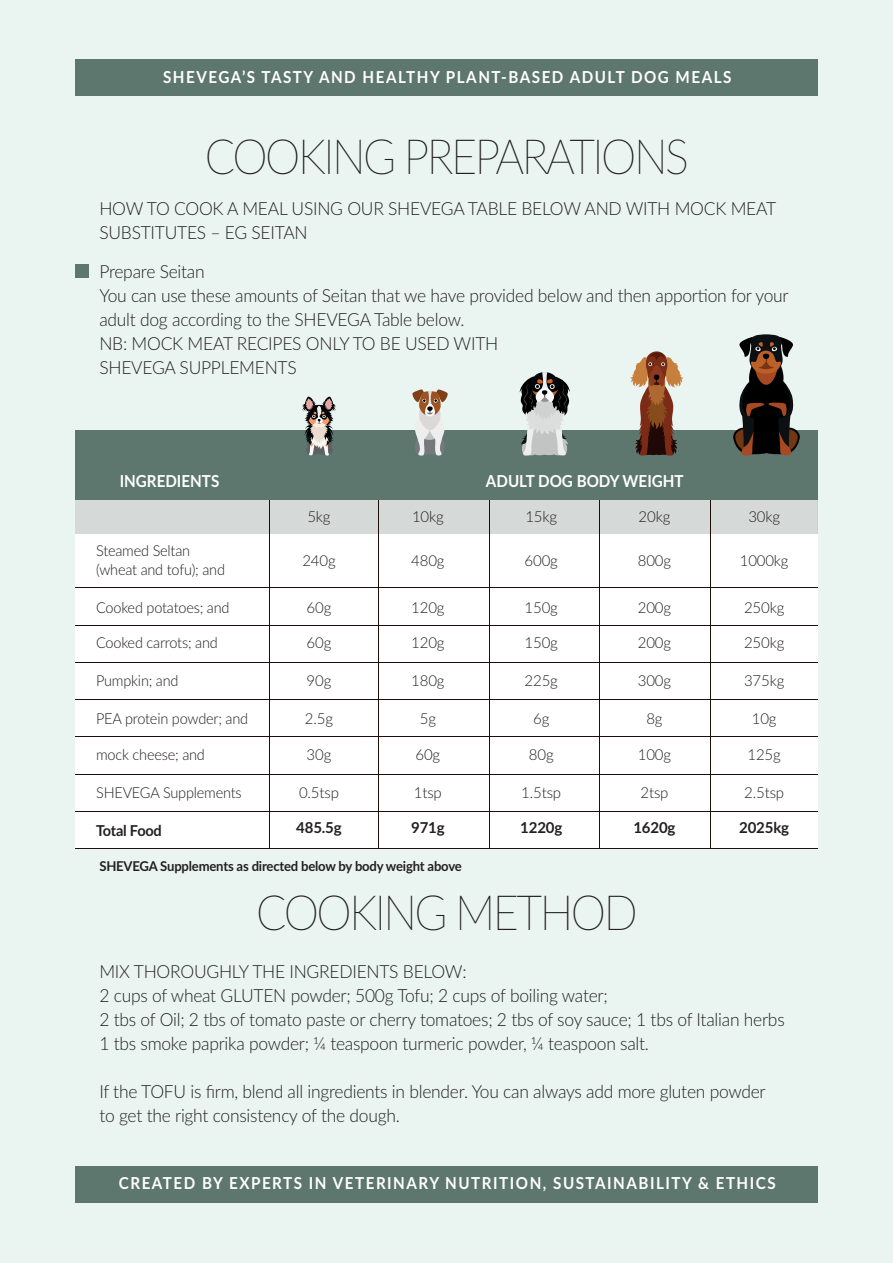
<style>
.page{position:relative;width:893px;height:1263px;background:#eaf5f1}
.page>*{position:absolute;margin:0;border:0;box-sizing:border-box;transform-origin:0 0}
.t1{font:100 48.6px "Lato";letter-spacing:-.055em;color:#231f20;scale:.92 1}
.t2{font:300 18px/24px "Lato";letter-spacing:-.015em;color:#231f20}
.t3{font:700 16.5px "Lato";letter-spacing:.1em;color:#fff;scale:.92 1}
.t4{font:700 16.5px "Lato";color:#fff;scale:.92 1}
.t5{font:300 15px/19.5px "Lato";letter-spacing:-.01em;color:#231f20}
.t6{font:700 15px "Lato";letter-spacing:-.01em;color:#231f20}
.t7{font:700 13.5px "Lato";letter-spacing:-.015em;color:#231f20}
</style>
<div class="page">
<div style="left:75px;top:1166px;width:742px;height:37px;background:#5d776e"></div>
<div style="left:75px;top:59px;width:742px;height:37px;background:#5d776e"></div>
<div style="left:75px;top:464px;width:742px;height:384px;background:#fff"></div>
<div style="left:75px;top:264px;width:14px;height:14px;background:#5d776e"></div>
<div style="left:75px;top:430px;width:743px;height:70px;background:#5d776e"></div>
<hr style="left:817px;top:500px;width:1px;height:34px;background:#c6d4cf">
<div style="left:75px;top:500px;width:742px;height:34px;background:#d5d9d7"></div>
<hr style="left:75px;top:587px;width:743px;height:1px;background:#1f0d08">
<hr style="left:75px;top:625px;width:743px;height:1px;background:#1f0d08">
<hr style="left:75px;top:662px;width:743px;height:1px;background:#1f0d08">
<hr style="left:75px;top:699px;width:743px;height:1px;background:#1f0d08">
<hr style="left:75px;top:736px;width:743px;height:1px;background:#1f0d08">
<hr style="left:75px;top:774px;width:743px;height:1px;background:#1f0d08">
<hr style="left:75px;top:811px;width:743px;height:1px;background:#1f0d08">
<hr style="left:75px;top:848px;width:743px;height:1px;background:#1f0d08">
<hr style="left:269px;top:500px;width:1px;height:348px;background:#1f0d08">
<hr style="left:379px;top:500px;width:1px;height:348px;background:#1f0d08">
<hr style="left:490px;top:500px;width:1px;height:348px;background:#1f0d08">
<hr style="left:600px;top:500px;width:1px;height:348px;background:#1f0d08">
<hr style="left:710px;top:500px;width:1px;height:348px;background:#1f0d08">
<svg style="left:412px;top:389px;width:36px;height:67px"></svg>
<svg style="left:733px;top:334px;width:67px;height:122px"></svg>
<svg style="left:519px;top:372px;width:51px;height:84px"></svg>
<svg style="left:630px;top:351px;width:53px;height:105px"></svg>
<svg style="left:302px;top:396px;width:34px;height:60px"></svg>
<p class="t3" style="left:163px;top:71px;width:619px">SHEVEGA’S TASTY AND HEALTHY PLANT-BASED ADULT DOG MEALS</p>
<h1 class="t1" style="left:205px;top:128px;width:528px">COOKING PREPARATIONS</h1>
<p class="t2" style="left:99px;top:198px;width:678px">HOW TO COOK A MEAL USING OUR SHEVEGA TABLE BELOW AND WITH MOCK MEAT<br>SUBSTITUTES – EG SEITAN</p>
<p class="t2" style="left:99px;top:261px;width:691px">Prepare Seitan<br>You can use these amounts of Seitan that we have provided below and then appor-on for your adult dog according to the SHEVEGA Table below.<br>NB: MOCK MEAT RECIPES ONLY TO BE USED WITH<br>SHEVEGA SUPPLEMENTS</p>
<p class="t4" style="left:120px;top:475px;width:110px">INGREDIENTS</p>
<p class="t4" style="left:486px;top:475px;width:216px">ADULT DOG BODY WEIGHT</p>
<p class="t5" style="left:96px;top:542px;width:130px">Steamed Seltan (wheat and tofu); and</p>
<p class="t5" style="left:96px;top:599px;width:135px">Cooked potatoes; and</p>
<p class="t5" style="left:96px;top:635px;width:123px">Cooked carrots; and</p>
<p class="t5" style="left:96px;top:672px;width:84px">Pumpkin; and</p>
<p class="t5" style="left:96px;top:710px;width:154px">PEA protein powder; and</p>
<p class="t5" style="left:96px;top:746px;width:110px">mock cheese; and</p>
<p class="t5" style="left:96px;top:784px;width:147px">SHEVEGA Supplements</p>
<p class="t6" style="left:96px;top:825px;width:67px">Total Food</p>
<p class="t5" style="left:307px;top:508px;width:25px">5kg</p>
<p class="t5" style="left:302px;top:552px;width:35px">240g</p>
<p class="t5" style="left:307px;top:599px;width:26px">60g</p>
<p class="t5" style="left:307px;top:635px;width:26px">60g</p>
<p class="t5" style="left:307px;top:672px;width:26px">90g</p>
<p class="t5" style="left:305px;top:710px;width:30px">2.5g</p>
<p class="t5" style="left:307px;top:746px;width:26px">30g</p>
<p class="t5" style="left:299px;top:784px;width:41px">0.5tsp</p>
<p class="t6" style="left:296px;top:822px;width:47px">485.5g</p>
<p class="t5" style="left:412px;top:508px;width:33px">10kg</p>
<p class="t5" style="left:411px;top:552px;width:35px">480g</p>
<p class="t5" style="left:411px;top:599px;width:35px">120g</p>
<p class="t5" style="left:411px;top:635px;width:35px">120g</p>
<p class="t5" style="left:411px;top:672px;width:35px">180g</p>
<p class="t5" style="left:420px;top:710px;width:18px">5g</p>
<p class="t5" style="left:415px;top:746px;width:26px">60g</p>
<p class="t5" style="left:414px;top:784px;width:30px">1tsp</p>
<p class="t6" style="left:411px;top:822px;width:35px">971g</p>
<p class="t7" style="left:99px;top:861px;width:364px">SHEVEGA Supplements as directed below by body weight above</p>
<p class="t5" style="left:525px;top:508px;width:33px">15kg</p>
<p class="t5" style="left:525px;top:552px;width:35px">600g</p>
<p class="t5" style="left:525px;top:599px;width:35px">150g</p>
<p class="t5" style="left:525px;top:635px;width:35px">150g</p>
<p class="t5" style="left:525px;top:672px;width:35px">225g</p>
<p class="t5" style="left:533px;top:710px;width:18px">6g</p>
<p class="t5" style="left:529px;top:746px;width:26px">80g</p>
<p class="t5" style="left:521px;top:784px;width:41px">1.5tsp</p>
<p class="t6" style="left:520px;top:822px;width:44px">1220g</p>
<p class="t5" style="left:639px;top:508px;width:33px">20kg</p>
<p class="t5" style="left:638px;top:552px;width:35px">800g</p>
<p class="t5" style="left:638px;top:599px;width:35px">200g</p>
<p class="t5" style="left:638px;top:635px;width:35px">200g</p>
<p class="t5" style="left:638px;top:672px;width:35px">300g</p>
<p class="t5" style="left:646px;top:710px;width:18px">8g</p>
<p class="t5" style="left:638px;top:746px;width:35px">100g</p>
<p class="t5" style="left:640px;top:784px;width:30px">2tsp</p>
<p class="t6" style="left:633px;top:822px;width:44px">1620g</p>
<h1 class="t1" style="left:256px;top:884px;width:416px">COOKING METHOD</h1>
<p class="t5" style="left:748px;top:508px;width:33px">30kg</p>
<p class="t5" style="left:740px;top:552px;width:50px">1000kg</p>
<p class="t5" style="left:744px;top:599px;width:42px">250kg</p>
<p class="t5" style="left:744px;top:635px;width:42px">250kg</p>
<p class="t5" style="left:744px;top:672px;width:42px">375kg</p>
<p class="t5" style="left:752px;top:710px;width:26px">10g</p>
<p class="t5" style="left:747px;top:746px;width:35px">125g</p>
<p class="t5" style="left:744px;top:784px;width:41px">2.5tsp</p>
<p class="t6" style="left:739px;top:822px;width:51px">2025kg</p>
<p class="t2" style="left:99px;top:961px;width:687px">MIX THOROUGHLY THE INGREDIENTS BELOW:<br>2 cups of wheat GLUTEN powder; 500g Tofu; 2 cups of boiling water;<br>2 tbs of Oil; 2 tbs of tomato paste or cherry tomatoes; 2 tbs of soy sauce; 1 tbs of Italian herbs 1 tbs smoke paprika powder; ¼ teaspoon turmeric powder, ¼ teaspoon salt.</p>
<p class="t2" style="left:99px;top:1081px;width:668px">If the TOFU is firm, blend all ingredients in blender. You can always add more gluten powder to get the right consistency of the dough.</p>
<p class="t3" style="left:119px;top:1177px;width:715px">CREATED BY EXPERTS IN VETERINARY NUTRITION, SUSTAINABILITY &amp; ETHICS</p>
</div>
